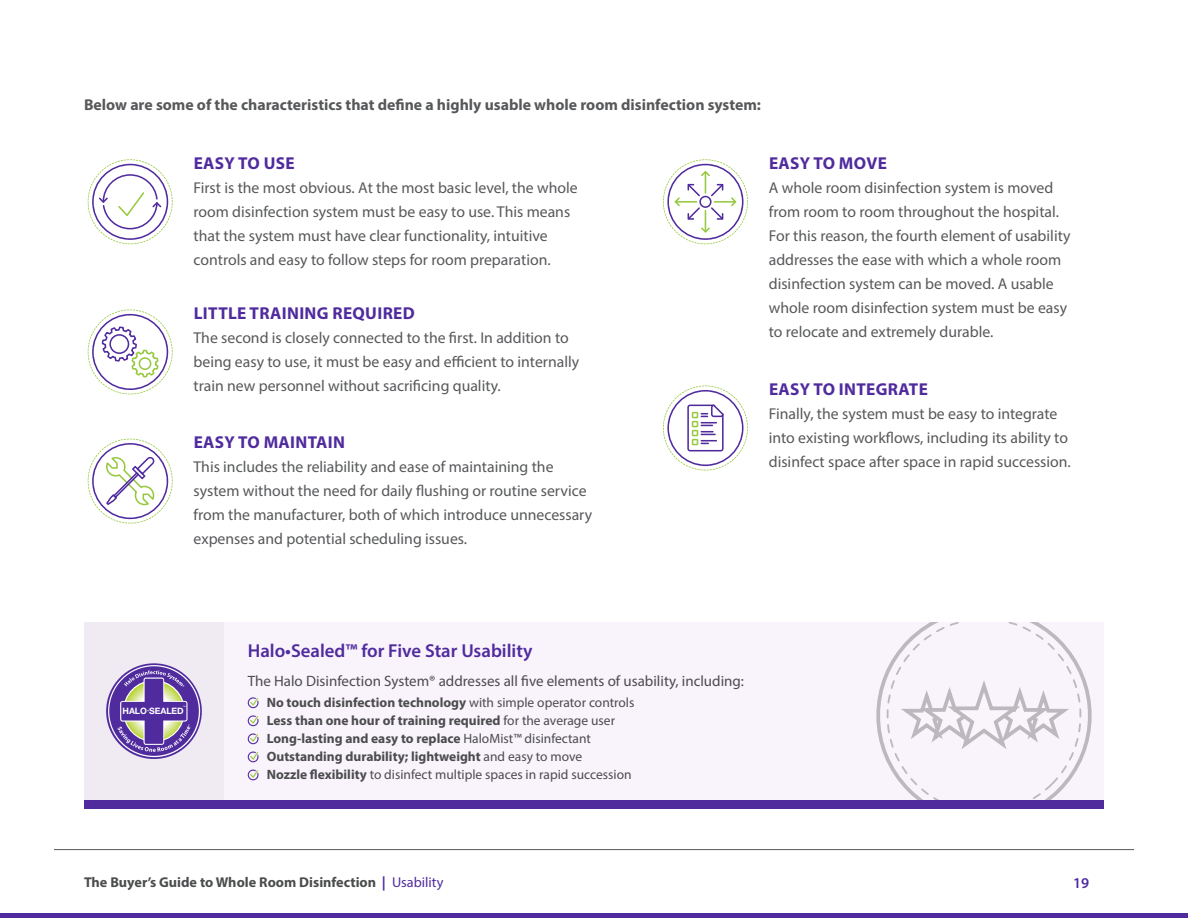
<style>
.page{position:relative;width:1188px;height:918px;background:#fff}
.page>*{position:absolute;margin:0;border:0;box-sizing:border-box;transform-origin:0 0}
.t1{font:600 18.75px "Myriad Pro";color:#502b9e}
.t2{font:700 17.25px "Myriad Pro";letter-spacing:.02em;color:#502b9e}
.t3{font:15.75px/24px "Myriad Pro";color:#57585a}
.t4{font:700 15.75px "Myriad Pro";color:#57585a}
.t5{font:15px "Myriad Pro";color:#4b4c4d}
.t6{font:600 15px "Myriad Pro";color:#502b9e}
.t7{font:700 14.25px "Myriad Pro";color:#4b4c4d}
.t8{font:700 13.5px "Myriad Pro";color:#4b4c4d}
.t9{font:13.5px "Myriad Pro";color:#4b4c4d}
.t10{font:700 8.85px "Helvetica Neue";letter-spacing:-.01em;color:#fff}
.t11{font:3px "Helvetica Neue";color:#fff}
.s1{font-weight:400}
.s2{font-weight:700}
.s3{color:#502b9e}
.s4{font-weight:400;color:#502b9e}
</style>
<div class="page">
<div style="left:0;top:913px;width:1188px;height:5px;background:#502b9e"></div>
<hr style="left:54px;top:849px;width:1080px;height:1px;background:#57585a">
<div style="left:84px;top:622px;width:1020px;height:178px;background:#f9f3fb"></div>
<div style="left:84px;top:622px;width:140px;height:178px;background:#f0eaf2"></div>
<div style="left:84px;top:800px;width:1020px;height:8px;background:#502b9e"></div>
<svg style="left:106px;top:663px;width:96px;height:96px"></svg>
<svg style="left:108px;top:665px;width:92px;height:92px"></svg>
<div style="left:109px;top:666px;width:90px;height:90px;background:#502b9e;border-radius:50%"></div>
<svg style="left:124px;top:681px;width:60px;height:60px"></svg>
<div style="left:144px;top:678px;width:20px;height:67px;background:#c9bde0;border-radius:3px"></div>
<svg style="left:120px;top:701px;width:68px;height:21px"></svg>
<div style="left:145px;top:679px;width:18px;height:65px;background:#502b9e"></div>
<div style="left:121px;top:702px;width:65px;height:19px;background:#502b9e"></div>
<svg style="left:124px;top:670px;width:60px;height:17px"></svg>
<svg style="left:118px;top:724px;width:72px;height:28px"></svg>
<svg style="left:248px;top:697px;width:11px;height:11px"></svg>
<svg style="left:248px;top:715px;width:11px;height:11px"></svg>
<svg style="left:248px;top:733px;width:11px;height:11px"></svg>
<svg style="left:248px;top:752px;width:11px;height:10px"></svg>
<svg style="left:248px;top:770px;width:11px;height:10px"></svg>
<svg style="left:88px;top:159px;width:85px;height:85px"></svg>
<svg style="left:663px;top:159px;width:85px;height:85px"></svg>
<svg style="left:663px;top:386px;width:85px;height:84px"></svg>
<svg style="left:88px;top:310px;width:85px;height:84px"></svg>
<svg style="left:88px;top:439px;width:85px;height:85px"></svg>
<svg style="left:876px;top:622px;width:216px;height:178px"></svg>
<p class="t4" style="left:84px;top:95px;width:679px">Below are some of the characteristics that define a highly usable whole room disinfection system:</p>
<p class="t2" style="left:194px;top:152px;width:102px">EASY TO USE</p>
<p class="t3" style="left:194px;top:175px;width:386px">First is the most obvious. At the most basic level, the whole room disinfection system must be easy to use. This means that the system must have clear functionality, intuitive controls and easy to follow steps for room preparation.</p>
<p class="t2" style="left:194px;top:302px;width:223px">LITTLE TRAINING REQUIRED</p>
<p class="t3" style="left:194px;top:325px;width:387px">The second is closely connected to the first. In addition to being easy to use, it must be easy and efficient to internally train new personnel without sacrificing quality.</p>
<p class="t2" style="left:194px;top:431px;width:153px">EASY TO MAINTAIN</p>
<p class="t3" style="left:194px;top:454px;width:400px">This includes the reliability and ease of maintaining the system without the need for daily flushing or routine service from the manufacturer, both of which introduce unnecessary expenses and potential scheduling issues.</p>
<p class="t2" style="left:769px;top:152px;width:119px">EASY TO MOVE</p>
<p class="t3" style="left:769px;top:175px;width:303px">A whole room disinfection system is moved from room to room throughout the hospital.<br>For this reason, the fourth element of usability addresses the ease with which a whole room disinfection system can be moved. A usable whole room disinfection system must be easy to relocate and extremely durable.</p>
<p class="t2" style="left:769px;top:378px;width:160px">EASY TO INTEGRATE</p>
<p class="t3" style="left:769px;top:401px;width:303px">Finally, the system must be easy to integrate into existing workflows, including its ability to disinfect space after space in rapid succession.</p>
<p class="t11" style="left:183px;top:704px;width:5px">™</p>
<p class="t10" style="left:123px;top:705px;width:63px">HALO SEALED</p>
<p class="t1" style="left:248px;top:639px;width:286px">Halo•Sealed™ for Five Star Usability</p>
<p class="t5" style="left:248px;top:672px;width:498px">The Halo Disinfection System® addresses all five elements of usability, including:</p>
<p class="t8" style="left:267px;top:694px;width:369px">No touch disinfection technology <span class="s1">with simple operator controls</span></p>
<p class="t8" style="left:267px;top:712px;width:350px">Less than one hour of training required <span class="s1">for the average user</span></p>
<p class="t8" style="left:267px;top:730px;width:326px">Long-lasting and easy to replace <span class="s1">HaloMist™ disinfectant</span></p>
<p class="t8" style="left:267px;top:748px;width:317px">Outstanding durability; lightweight <span class="s1">and easy to move</span></p>
<p class="t9" style="left:267px;top:767px;width:366px"><span class="s2">Nozzle flexibility</span> to disinfect multiple spaces in rapid succession</p>
<p class="t7" style="left:84px;top:873px;width:361px">The Buyer’s Guide to Whole Room Disinfection <span class="s3">|</span> <span class="s4">Usability</span></p>
<p class="t6" style="left:1073px;top:873px;width:18px">19</p>
</div>
